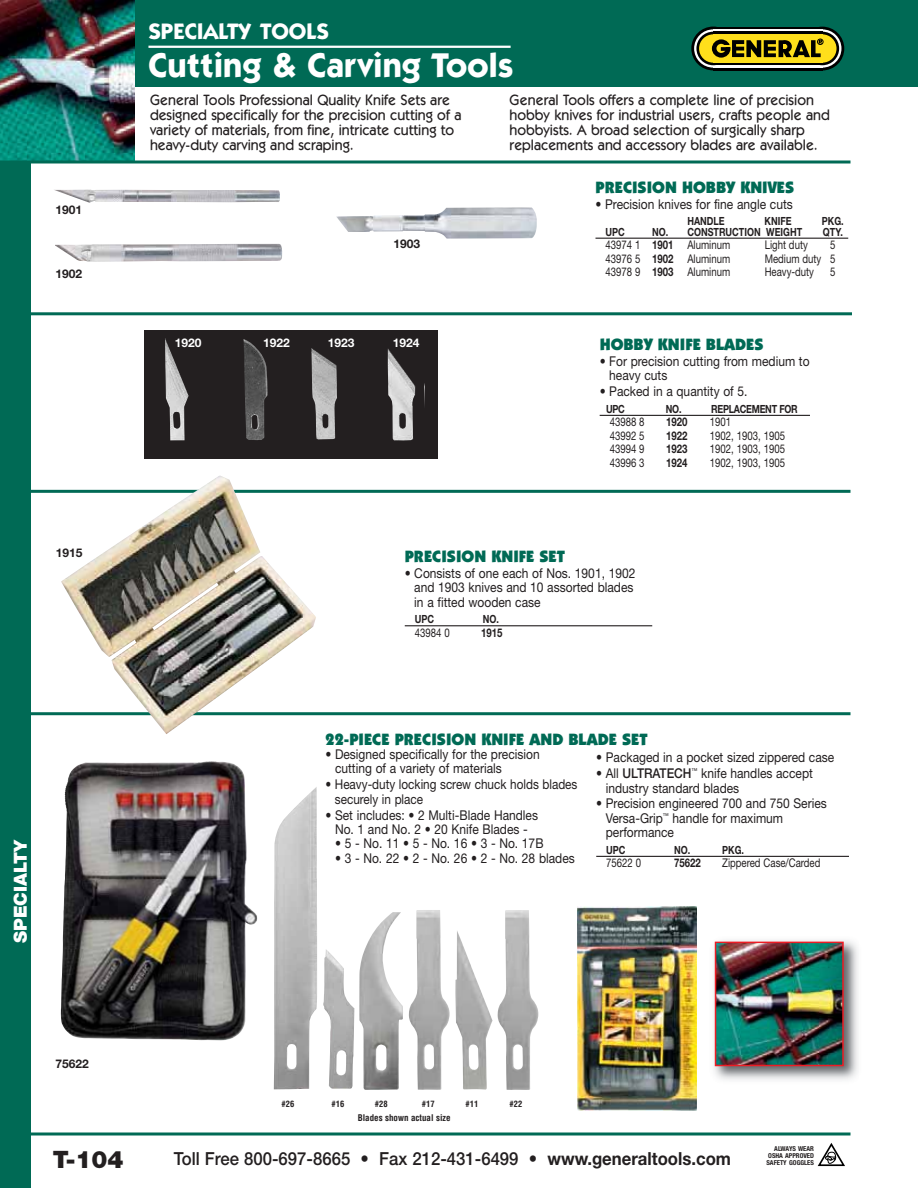
<style>
.page{position:relative;width:918px;height:1188px;background:#fff}
.page>*{position:absolute;margin:0;border:0;box-sizing:border-box;transform-origin:0 0}
.t1{font:700 34.5px "Itc Kabel";color:#fff}
.t2{font:900 24px "Helvetica Neue";color:#231f20}
.t3{font:700 22.5px "Itc Kabel";color:#fff}
.t4{font:500 18px "Helvetica Neue";color:#231f20;scale:.93 1}
.t5{font:900 18px "Helvetica Neue";color:#fff}
.t6{font:900 16.5px "Itc Kabel";color:#006a55}
.t7{font:500 15px/15px "Itc Kabel";color:#231f20;scale:.95 1}
.t8{font:13.5px/14.4px "Helvetica Neue";color:#231f20;scale:.89 1}
.t9{font:13.5px/14.4px "Helvetica Neue";color:#231f20;scale:.87 1}
.t10{font:12px "Helvetica Neue";color:#231f20;scale:.8 1}
.t11{font:700 12px "Helvetica Neue";color:#231f20;scale:.8 1}
.t12{font:700 12px "Helvetica Neue";color:#231f20}
.t13{font:700 12px "Helvetica Neue";color:#fff}
.t14{font:700 11.25px "Helvetica Neue";color:#231f20;scale:.8 1}
.t15{font:700 11.25px "Helvetica Neue";letter-spacing:-.03em;color:#231f20;scale:.8 1}
.t16{font:700 condensed 9px "Helvetica";color:#231f20}
.t17{font:700 condensed 8.55px "Helvetica";color:#231f20}
.t18{font:700 condensed 6.75px/7.1px "Helvetica Neue";color:#231f20;text-align:justify}
.s1{font-weight:700}
.s2{font-weight:500}
</style>
<div class="page">
<div style="left:0;top:162px;width:30px;height:1026px;background:#006a55"></div>
<div style="left:134px;top:0;width:784px;height:87px;background:#006a55"></div>
<img style="left:0;top:0;width:135px;height:160px">
<svg style="left:0;top:160px;width:850px;height:4px;background:#398c7b"></svg>
<hr style="left:27px;top:490px;width:823px;height:3px;background:#006a55">
<hr style="left:27px;top:712px;width:823px;height:3px;background:#006a55">
<svg style="left:691px;top:27px;width:44px;height:43px"></svg>
<svg style="left:800px;top:27px;width:44px;height:43px"></svg>
<div style="left:713px;top:27px;width:109px;height:43px;background:#000"></div>
<svg style="left:694px;top:29px;width:38px;height:39px"></svg>
<svg style="left:803px;top:29px;width:38px;height:39px"></svg>
<svg style="left:713px;top:29px;width:109px;height:39px"></svg>
<svg style="left:696px;top:32px;width:34px;height:33px"></svg>
<div style="left:806px;top:32px;width:33px;height:33px;background:#000;border-radius:50%"></div>
<div style="left:713px;top:32px;width:109px;height:33px;background:#000"></div>
<div style="left:699px;top:34px;width:28px;height:29px;background:#ffdf1b;border-radius:50%"></div>
<div style="left:713px;top:34px;width:109px;height:29px;background:#ffdf1b"></div>
<div style="left:808px;top:34px;width:29px;height:29px;background:#ffdf1b;border-radius:50%"></div>
<svg style="left:712px;top:39px;width:19px;height:19px"></svg>
<svg style="left:716px;top:44px;width:10px;height:9px"></svg>
<svg style="left:720px;top:39px;width:103px;height:18px"></svg>
<hr style="left:148px;top:46px;width:363px;height:2px;background:#fff">
<hr style="left:596px;top:238px;width:252px;height:1px;background:#231f20">
<hr style="left:28px;top:312px;width:824px;height:3px;background:#006a55">
<img style="left:55px;top:190px;width:225px;height:13px">
<img style="left:56px;top:244px;width:226px;height:18px">
<img style="left:336px;top:208px;width:201px;height:31px">
<div style="left:144px;top:330px;width:293px;height:128px;background:#231f20"></div>
<img style="left:165px;top:338px;width:24px;height:102px">
<img style="left:243px;top:339px;width:25px;height:101px">
<img style="left:311px;top:348px;width:26px;height:92px">
<img style="left:388px;top:349px;width:28px;height:92px">
<hr style="left:600px;top:415px;width:210px;height:1px;background:#231f20">
<hr style="left:405px;top:625px;width:247px;height:1px;background:#231f20">
<img style="left:61px;top:476px;width:255px;height:258px">
<hr style="left:596px;top:856px;width:253px;height:1px;background:#231f20">
<img style="left:274px;top:787px;width:43px;height:302px">
<img style="left:409px;top:910px;width:41px;height:180px">
<img style="left:455px;top:931px;width:38px;height:159px">
<img style="left:497px;top:910px;width:42px;height:180px">
<img style="left:323px;top:949px;width:32px;height:140px">
<img style="left:61px;top:761px;width:196px;height:280px">
<img style="left:577px;top:907px;width:120px;height:204px">
<img style="left:359px;top:912px;width:44px;height:178px">
<img style="left:713px;top:940px;width:145px;height:140px">
<img style="left:718px;top:945px;width:123px;height:118px">
<div style="left:715px;top:942px;width:129px;height:124px;border:2px solid #ed1c24"></div>
<svg style="left:30px;top:1132px;width:820px;height:4px;background:#3f8e7e"></svg>
<svg style="left:817px;top:1143px;width:28px;height:24px"></svg>
<h3 class="t3" style="left:148px;top:23px;width:182px">SPECIALTY TOOLS</h3>
<h1 class="t1" style="left:148px;top:52px;width:366px">Cutting &amp; Carving Tools</h1>
<p class="t12" style="left:56px;top:205px;width:28px">1901</p>
<p class="t12" style="left:56px;top:269px;width:28px">1902</p>
<p class="t7" style="left:150px;top:94px;width:329px">General Tools Professional Quality Knife Sets are designed specifically for the precision cutting of a variety of materials, from fine, intricate cutting to heavy-duty carving and scraping.</p>
<p class="t7" style="left:510px;top:94px;width:339px">General Tools offers a complete line of precision hobby knives for industrial users, crafts people and hobbyists. A broad selection of surgically sharp replacements and accessory blades are available.</p>
<p class="t12" style="left:394px;top:240px;width:28px">1903</p>
<p class="t13" style="left:175px;top:339px;width:28px">1920</p>
<p class="t13" style="left:263px;top:339px;width:28px">1922</p>
<p class="t13" style="left:328px;top:339px;width:28px">1923</p>
<p class="t13" style="left:393px;top:339px;width:28px">1924</p>
<p class="t6" style="left:596px;top:181px;width:200px">PRECISION HOBBY KNIVES</p>
<p class="t8" style="left:596px;top:198px;width:223px">• Precision knives for fine angle cuts</p>
<p class="t14" style="left:687px;top:217px;width:48px">HANDLE</p>
<p class="t14" style="left:765px;top:217px;width:35px">KNIFE</p>
<p class="t14" style="left:822px;top:217px;width:29px">PKG.</p>
<p class="t14" style="left:606px;top:228px;width:26px">UPC</p>
<p class="t14" style="left:652px;top:228px;width:189px">NO. CONSTRUCTION WEIGHT</p>
<p class="t14" style="left:823px;top:228px;width:27px">QTY.</p>
<p class="t10" style="left:606px;top:241px;width:157px">43974 1 <span class="s1">1901</span> Aluminum</p>
<p class="t10" style="left:765px;top:241px;width:55px">Light duty</p>
<p class="t10" style="left:830px;top:241px;width:8px">5</p>
<p class="t10" style="left:606px;top:254px;width:157px">43976 5 <span class="s1">1902</span> Aluminum</p>
<p class="t10" style="left:765px;top:254px;width:90px">Medium duty 5</p>
<p class="t10" style="left:606px;top:268px;width:157px">43978 9 <span class="s1">1903</span> Aluminum</p>
<p class="t10" style="left:765px;top:268px;width:63px">Heavy-duty</p>
<p class="t10" style="left:830px;top:268px;width:8px">5</p>
<p class="t6" style="left:600px;top:338px;width:166px">HOBBY KNIFE BLADES</p>
<p class="t8" style="left:609px;top:355px;width:227px;text-indent:-10px">• For precision cutting from medium to heavy cuts</p>
<p class="t8" style="left:600px;top:386px;width:168px">• Packed in a quantity of 5.</p>
<p class="t14" style="left:606px;top:405px;width:25px">UPC</p>
<p class="t14" style="left:666px;top:405px;width:21px">NO.</p>
<p class="t15" style="left:711px;top:405px;width:110px">REPLACEMENT FOR</p>
<p class="t10" style="left:610px;top:418px;width:45px">43988 8</p>
<p class="t11" style="left:666px;top:418px;width:28px">1920</p>
<p class="t10" style="left:710px;top:418px;width:28px">1901</p>
<p class="t10" style="left:610px;top:431px;width:45px">43992 5</p>
<p class="t11" style="left:666px;top:431px;width:28px">1922</p>
<p class="t10" style="left:710px;top:431px;width:96px">1902, 1903, 1905</p>
<p class="t10" style="left:610px;top:445px;width:45px">43994 9</p>
<p class="t11" style="left:666px;top:445px;width:28px">1923</p>
<p class="t10" style="left:710px;top:445px;width:96px">1902, 1903, 1905</p>
<p class="t10" style="left:610px;top:458px;width:45px">43996 3</p>
<p class="t11" style="left:666px;top:458px;width:28px">1924</p>
<p class="t10" style="left:710px;top:458px;width:96px">1902, 1903, 1905</p>
<p class="t12" style="left:56px;top:548px;width:28px">1915</p>
<p class="t6" style="left:405px;top:550px;width:162px">PRECISION KNIFE SET</p>
<p class="t8" style="left:414px;top:567px;width:250px;text-indent:-10px">• Consists of one each of Nos. 1901, 1902 and 1903 knives and 10 assorted blades in a fitted wooden case</p>
<p class="t14" style="left:415px;top:615px;width:26px">UPC</p>
<p class="t14" style="left:483px;top:615px;width:22px">NO.</p>
<p class="t10" style="left:415px;top:628px;width:45px">43984 0</p>
<p class="t11" style="left:481px;top:628px;width:28px">1915</p>
<h3 class="t5" style="left:14px;top:943px;width:105px;rotate:-90deg">SPECIALTY</h3>
<p class="t6" style="left:326px;top:733px;width:324px">22-PIECE PRECISION KNIFE AND BLADE SET</p>
<p class="t8" style="left:335px;top:748px;width:231px;text-indent:-10px">• Designed specifically for the precision cutting of a variety of materials</p>
<p class="t9" style="left:335px;top:779px;width:280px;text-indent:-9px">• Heavy-duty locking screw chuck holds blades securely in place</p>
<p class="t8" style="left:326px;top:809px;width:240px;text-align:center">• Set includes: • 2 Multi-Blade Handles<br>No. 1 and No. 2 • 20 Knife Blades -</p>
<p class="t8" style="left:335px;top:838px;width:236px">•5-No.11•5-No.16•3-No.17B</p>
<p class="t8" style="left:335px;top:852px;width:271px">•3-No.22•2-No.26•2-No.28blades</p>
<p class="t8" style="left:596px;top:752px;width:269px">• Packaged in a pocket sized zippered case</p>
<p class="t8" style="left:606px;top:767px;width:234px;text-indent:-10px">• All <span class="s2">ULTRATECH</span><sup>™</sup> knife handles accept industry standard blades</p>
<p class="t8" style="left:606px;top:798px;width:250px;text-indent:-10px">• Precision engineered 700 and 750 Series<br>Versa-Grip<sup>™</sup> handle for maximum performance</p>
<p class="t14" style="left:606px;top:846px;width:26px">UPC</p>
<p class="t14" style="left:674px;top:846px;width:22px">NO.</p>
<p class="t14" style="left:722px;top:846px;width:29px">PKG.</p>
<p class="t10" style="left:606px;top:859px;width:45px">75622 0</p>
<p class="t11" style="left:674px;top:859px;width:35px">75622</p>
<p class="t10" style="left:722px;top:859px;width:124px">Zippered Case/Carded</p>
<p class="t12" style="left:56px;top:1060px;width:35px">75622</p>
<h2 class="t2" style="left:53px;top:1150px;width:72px">T-104</h2>
<p class="t17" style="left:282px;top:1101px;width:14px">#26</p>
<p class="t17" style="left:332px;top:1100px;width:14px">#16</p>
<p class="t17" style="left:375px;top:1101px;width:14px">#28</p>
<p class="t17" style="left:422px;top:1101px;width:14px">#17</p>
<p class="t17" style="left:466px;top:1101px;width:14px">#11</p>
<p class="t17" style="left:510px;top:1101px;width:14px">#22</p>
<p class="t16" style="left:358px;top:1114px;width:94px">Blades shown actual size</p>
<h3 class="t4" style="left:174px;top:1152px;width:601px">Toll Free 800-697-8665 <span class="s1">•</span> Fax 212-431-6499 <span class="s1">• www.generaltools.com</span></h3>
<p class="t18" style="left:766px;top:1146px;width:49px;text-indent:8px">ALWAYS WEAR OSHA APPROVED SAFETY GOGGLES</p>
</div>
